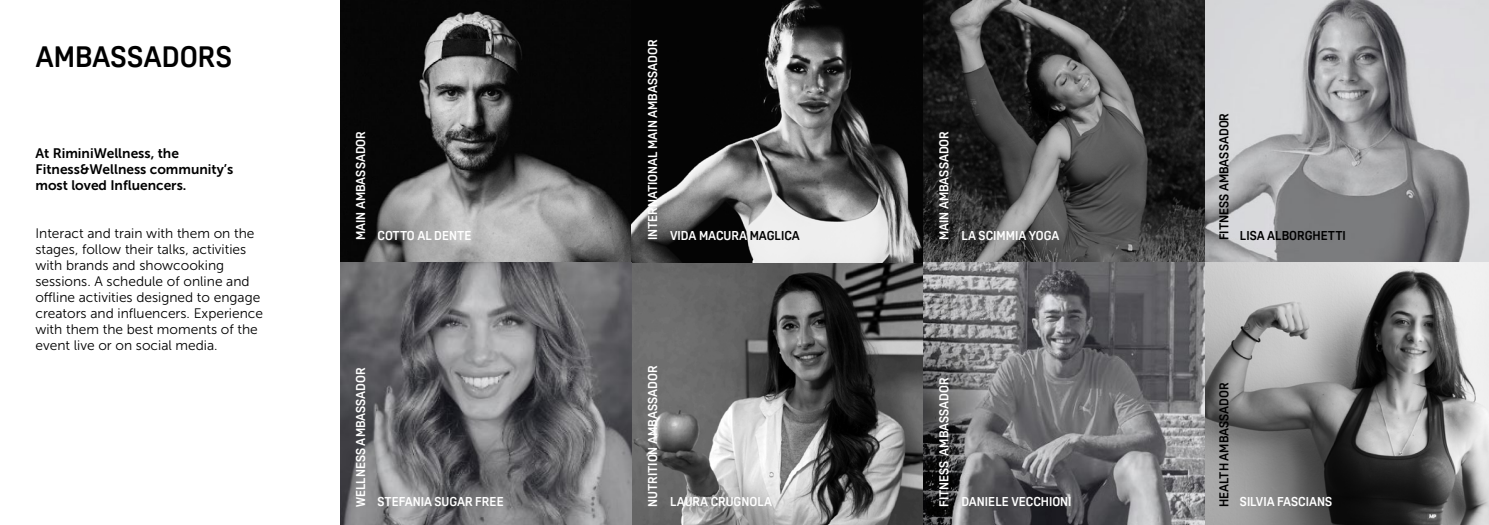
<style>
.page{position:relative;width:1489px;height:525px;background:#fff}
.page>*{position:absolute;margin:0;border:0;box-sizing:border-box;transform-origin:0 0}
.t1{font:700 28.75px "Oscine";color:#000}
.t2{font:13.75px/16px "Museo Sans 300";color:#000}
.t3{font:13.75px/16px "Museo Sans 700";color:#000}
.t4{font:700 12.5px "Oscine";color:#fff}
.t5{font:700 12.5px "Oscine";color:#000}
.s1{color:#000}
</style>
<div class="page">
<img style="left:922px;top:0;width:566px;height:524px">
<img style="left:340px;top:0;width:582px;height:524px">
<h1 class="t1" style="left:35px;top:40px;width:198px">AMBASSADORS</h1>
<p class="t3" style="left:35px;top:145px;width:199px">At RiminiWellness, the<br>Fitness&amp;Wellness community’s most loved Influencers.</p>
<p class="t2" style="left:35px;top:225px;width:229px">Interact and train with them on the stages, follow their talks, activities with brands and showcooking sessions. A schedule of online and offline activities designed to engage creators and influencers. Experience with them the best moments of the event live or on social media.</p>
<p class="t4" style="left:353px;top:240px;width:111px;rotate:-90deg">MAIN AMBASSADOR</p>
<p class="t4" style="left:377px;top:229px;width:95px">COTTO AL DENTE</p>
<p class="t4" style="left:645px;top:240px;width:202px;rotate:-90deg">INTERNATIONAL MAIN AMBASSADOR</p>
<p class="t5" style="left:1217px;top:240px;width:129px;rotate:-90deg">FITNESS AMBASSADOR</p>
<p class="t4" style="left:937px;top:240px;width:111px;rotate:-90deg">MAIN AMBASSADOR</p>
<p class="t4" style="left:670px;top:229px;width:131px">VIDA MACURA <span class="s1">MAGLICA</span></p>
<p class="t4" style="left:961px;top:229px;width:100px">LA SCIMMIA YOGA</p>
<p class="t5" style="left:1239px;top:229px;width:107px">LISA ALBORGHETTI</p>
<p class="t4" style="left:353px;top:507px;width:141px;rotate:-90deg">WELLNESS AMBASSADOR</p>
<p class="t4" style="left:645px;top:507px;width:143px;rotate:-90deg">NUTRITION AMBASSADOR</p>
<p class="t4" style="left:937px;top:507px;width:131px;rotate:-90deg">FITNESS AMBASSADOR</p>
<p class="t5" style="left:1217px;top:507px;width:126px;rotate:-90deg">HEALTH AMBASSADOR</p>
<p class="t4" style="left:377px;top:494px;width:128px">STEFANIA SUGAR FREE</p>
<p class="t4" style="left:670px;top:494px;width:103px">LAURA CRUGNOLA</p>
<p class="t4" style="left:961px;top:494px;width:112px">DANIELE VECCHIONI</p>
<p class="t4" style="left:1239px;top:494px;width:94px">SILVIA FASCIANS</p>
</div>
